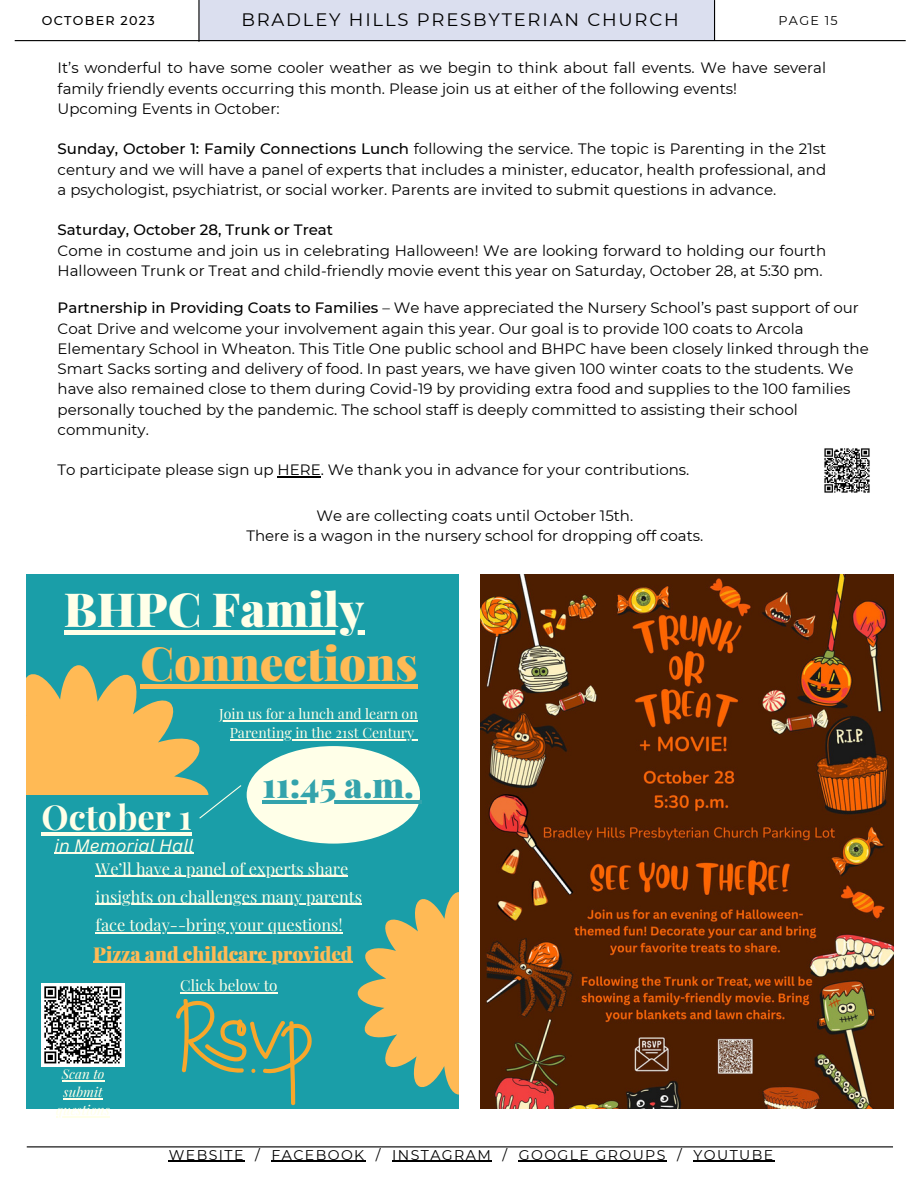
<style>
.page{position:relative;width:918px;height:1188px;background:#fff}
.page>*{position:absolute;margin:0;border:0;box-sizing:border-box;transform-origin:0 0}
.t1{font:900 46.95px "Playfair Display";color:#ffba55}
.t2{font:900 46.95px "Playfair Display";color:#ffffe8}
.t3{font:900 34.8px "Playfair Display";color:#33a3ac}
.t4{font:700 34.35px "Playfair Display";color:#ffffe8}
.t5{font:900 19.2px "Playfair Display";color:#ffba55}
.t6{font:18px "Montserrat";letter-spacing:.1em;color:#000}
.t7{font:italic 17.4px "Canva Sans";color:#ffffe8}
.t8{font:16.35px/28.2px "Playfair Display";color:#ffffe8}
.t9{font:15.3px "Playfair Display";color:#ffffe8}
.t10{font:15px/20.2px "Montserrat";color:#000}
.t11{font:500 15px "Montserrat";color:#000}
.t12{font:14.1px/19.2px "Playfair Display";color:#ffffe8;text-align:center}
.t13{font:14.1px "Montserrat";letter-spacing:.1em;color:#000}
.t14{font:italic 13.5px/18px "Playfair Display";color:#ffffe8;text-align:center}
.t15{font:500 12.75px "Montserrat";letter-spacing:.1em;color:#000}
.t16{font:12.75px "Montserrat";letter-spacing:.1em;color:#000}
.s1{font-weight:500}
</style>
<div class="page">
<div style="left:200px;top:0;width:514px;height:40px;background:#dbdfef"></div>
<hr style="left:15px;top:40px;width:891px;height:1px;background:#000">
<hr style="left:198px;top:0;width:2px;height:42px;background:#000">
<hr style="left:714px;top:0;width:1px;height:41px;background:#000">
<hr style="left:27px;top:1146px;width:866px;height:1px;background:#000">
<img style="left:480px;top:575px;width:413px;height:534px">
<div style="left:27px;top:575px;width:432px;height:534px;background:#1a9ea8"></div>
<svg style="left:26px;top:665px;width:217px;height:155px"></svg>
<svg style="left:247px;top:746px;width:173px;height:98px;fill:#ffffe8"></svg>
<div style="left:41px;top:983px;width:84px;height:84px;background:#fff"></div>
<svg style="left:44px;top:986px;width:78px;height:78px"></svg>
<svg style="left:176px;top:999px;width:136px;height:107px"></svg>
<svg style="left:358px;top:892px;width:101px;height:203px"></svg>
<hr style="left:96px;top:876px;width:252px;height:1px;background:#ffffe8">
<hr style="left:96px;top:904px;width:266px;height:1px;background:#ffffe8">
<hr style="left:96px;top:932px;width:247px;height:1px;background:#ffffe8">
<hr style="left:93px;top:962px;width:260px;height:1px;background:#ffba55">
<hr style="left:62px;top:1080px;width:42px;height:1px;background:#ffffe8">
<hr style="left:64px;top:1098px;width:39px;height:1px;background:#ffffe8">
<hr style="left:56px;top:1116px;width:54px;height:1px;background:#ffffe8">
<hr style="left:180px;top:992px;width:97px;height:1px;background:#ffffe8">
<div style="left:64px;top:630px;width:300px;height:5px;background:#ffffe8"></div>
<div style="left:141px;top:684px;width:277px;height:5px;background:#ffba55"></div>
<hr style="left:219px;top:720px;width:199px;height:1px;background:#ffffe8">
<hr style="left:230px;top:739px;width:184px;height:1px;background:#ffffe8">
<svg style="left:263px;top:800px;width:151px;height:4px"></svg>
<svg style="left:414px;top:800px;width:8px;height:4px"></svg>
<hr style="left:42px;top:833px;width:150px;height:3px;background:#ffffe8">
<hr style="left:55px;top:853px;width:139px;height:1px;background:#ffffe8">
<img style="left:824px;top:448px;width:46px;height:45px">
<hr style="left:169px;top:1161px;width:76px;height:1px;background:#000">
<hr style="left:272px;top:1161px;width:94px;height:1px;background:#000">
<hr style="left:392px;top:1161px;width:100px;height:1px;background:#000">
<hr style="left:519px;top:1161px;width:148px;height:1px;background:#000">
<hr style="left:693px;top:1161px;width:82px;height:1px;background:#000">
<hr style="left:278px;top:477px;width:43px;height:1px;background:#000">
<p class="t15" style="left:42px;top:12px;width:115px">OCTOBER 2023</p>
<p class="t6" style="left:241px;top:9px;width:439px">BRADLEY HILLS PRESBYTERIAN CHURCH</p>
<p class="t16" style="left:779px;top:12px;width:61px">PAGE 15</p>
<p class="t10" style="left:58px;top:58px;width:770px">It’s wonderful to have some cooler weather as we begin to think about fall events. We have several family friendly events occurring this month. Please join us at either of the following events!</p>
<p class="t10" style="left:58px;top:98px;width:223px">Upcoming Events in October:</p>
<p class="t10" style="left:58px;top:139px;width:770px;text-align:justify"><span class="s1">Sunday, October 1: Family Connections Lunch</span> following the service. The topic is Parenting in the 21st century and we will have a panel of experts that includes a minister, educator, health professional, and a psychologist, psychiatrist, or social worker. Parents are invited to submit questions in advance.</p>
<p class="t11" style="left:58px;top:221px;width:277px">Saturday, October 28, Trunk or Treat</p>
<p class="t10" style="left:58px;top:240px;width:770px">Come in costume and join us in celebrating Halloween! We are looking forward to holding our fourth<br>Halloween Trunk or Treat and child-friendly movie event this year on Saturday, October 28, at 5:30 pm.</p>
<p class="t10" style="left:58px;top:298px;width:813px"><span class="s1">Partnership in Providing Coats to Families</span> – We have appreciated the Nursery School’s past support of our Coat Drive and welcome your involvement again this year. Our goal is to provide 100 coats to Arcola Elementary School in Wheaton. This Title One public school and BHPC have been closely linked through the Smart Sacks sorting and delivery of food. In past years, we have given 100 winter coats to the students. We have also remained close to them during Covid-19 by providing extra food and supplies to the 100 families personally touched by the pandemic. The school staff is deeply committed to assisting their school community.</p>
<p class="t10" style="left:58px;top:460px;width:633px">To participate please sign up HERE. We thank you in advance for your contributions.</p>
<p class="t10" style="left:317px;top:505px;width:318px">We are collecting coats until October 15th.</p>
<p class="t10" style="left:246px;top:526px;width:458px">There is a wagon in the nursery school for dropping off coats.</p>
<p class="t2" style="left:64px;top:576px;width:302px">BHPC Family</p>
<p class="t1" style="left:141px;top:630px;width:279px">Connections</p>
<p class="t12" style="left:219px;top:704px;width:200px">Join us for a lunch and learn on<br>Parenting in the 21st Century</p>
<p class="t3" style="left:263px;top:761px;width:153px">11:45 a.m.</p>
<p class="t4" style="left:42px;top:793px;width:152px">October 1</p>
<p class="t7" style="left:55px;top:833px;width:141px">in Memorial Hall</p>
<p class="t8" style="left:96px;top:854px;width:268px">We’ll have a panel of experts share insights on challenges many parents face today--bring your questions!</p>
<p class="t5" style="left:93px;top:940px;width:261px">Pizza and childcare provided</p>
<p class="t14" style="left:56px;top:1064px;width:55px">Scan to submit questions</p>
<p class="t9" style="left:180px;top:975px;width:99px">Click below to</p>
<p class="t13" style="left:169px;top:1146px;width:606px">WEBSITE / FACEBOOK / INSTAGRAM / GOOGLE GROUPS / YOUTUBE</p>
</div>
